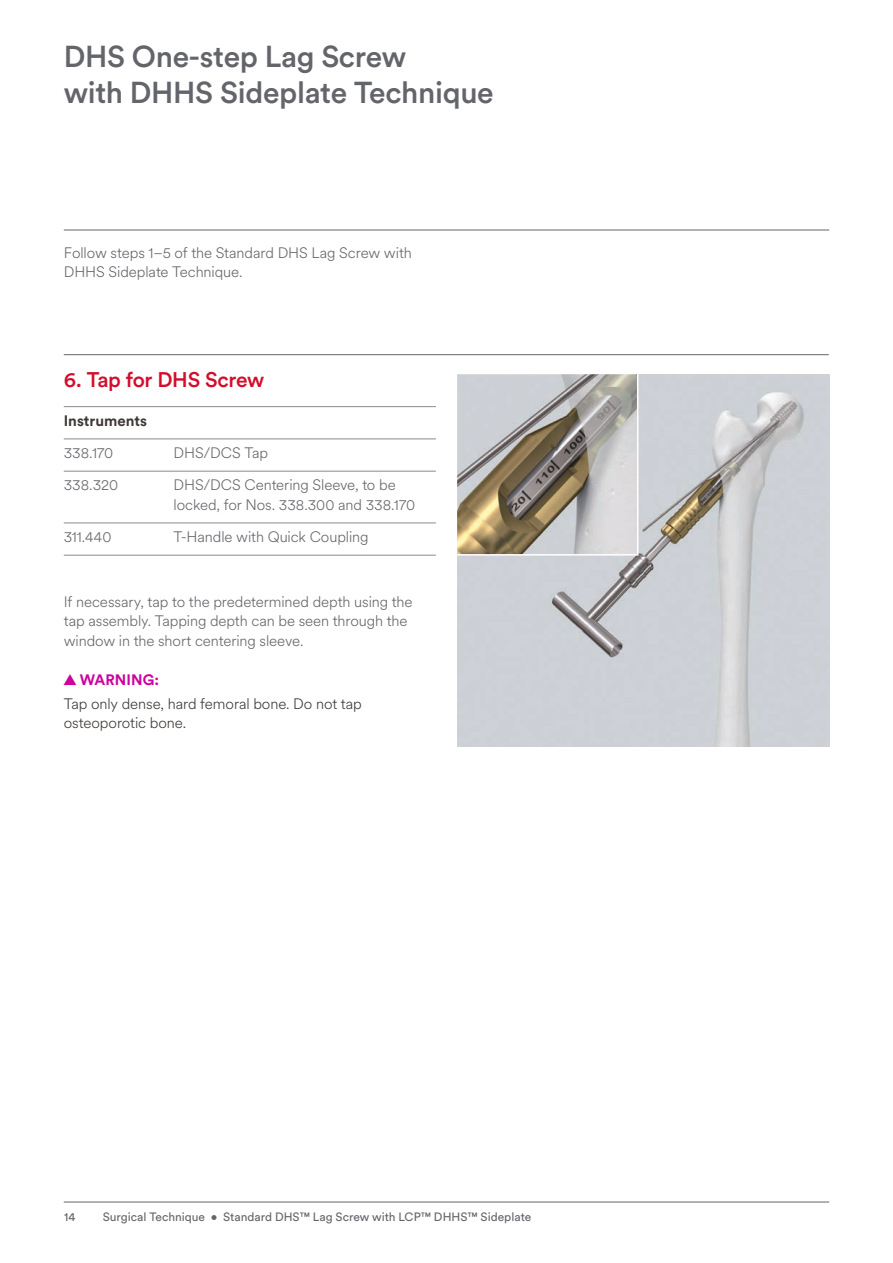
<style>
.page{position:relative;width:893px;height:1263px;background:#fff}
.page>*{position:absolute;margin:0;border:0;box-sizing:border-box;transform-origin:0 0}
._01_Headline_Inhalts{font:500 30px/36px "J&J Circular";letter-spacing:-.01em;color:#63656a}
._05_Subhead_Line_abo{font:500 21px "J&J Circular";letter-spacing:-.015em;color:#d30d2b}
._07_Body_Copy{font:300 15px/19.5px "J&J Circular";letter-spacing:-.005em;color:#63656a}
._09_Instrument_Rule{font:300 15px/19.5px "J&J Circular";letter-spacing:-.005em;color:#63656a}
._11_Text_Call_Out{font:300 15px/19.5px "J&J Circular";letter-spacing:-.005em;color:#3e3835}
._09_Instrument_Title{font:700 15px "J&J Circular";color:#3e3835}
.t1{font:700 15px "J&J Circular";letter-spacing:.005em;color:#ce009e}
.t2{font:12px "J&J Circular";color:#63656a}
</style>
<div class="page">
<img style="left:457px;top:374px;width:372px;height:372px">
<img style="left:459px;top:376px;width:176px;height:177px">
<div style="left:456px;top:373px;width:182px;height:183px;border:2px solid #fff"></div>
<hr style="left:64px;top:354px;width:765px;height:1px;background:#63656a">
<hr style="left:64px;top:406px;width:372px;height:1px;background:#8a8a8e">
<hr style="left:64px;top:439px;width:372px;height:1px;background:#8a8a8e">
<hr style="left:64px;top:471px;width:372px;height:1px;background:#8a8a8e">
<hr style="left:64px;top:523px;width:372px;height:1px;background:#8a8a8e">
<hr style="left:64px;top:555px;width:372px;height:1px;background:#8a8a8e">
<hr style="left:64px;top:230px;width:765px;height:1px;background:#63656a">
<hr style="left:64px;top:1202px;width:765px;height:1px;background:#63656a">
<p class="_01_Headline_Inhalts" style="left:64px;top:37px;width:431px">DHS One-step Lag Screw<br>with DHHS Sideplate Technique</p>
<p class="_07_Body_Copy" style="left:64px;top:242px;width:350px">Follow steps 1–5 of the Standard DHS Lag Screw with<br>DHHS Sideplate Technique.</p>
<p class="_05_Subhead_Line_abo" style="left:64px;top:365px;width:202px">6. Tap for DHS Screw</p>
<p class="_09_Instrument_Title" style="left:64px;top:410px;width:85px">Instruments</p>
<p class="_09_Instrument_Rule" style="left:64px;top:443px;width:51px">338.170</p>
<p class="_09_Instrument_Rule" style="left:173px;top:443px;width:96px">DHS/DCS Tap</p>
<p class="_09_Instrument_Rule" style="left:64px;top:475px;width:56px">338.320</p>
<p class="_09_Instrument_Rule" style="left:173px;top:475px;width:243px">DHS/DCS Centering Sleeve, to be locked, for Nos. 338.300 and 338.170</p>
<p class="_09_Instrument_Rule" style="left:64px;top:527px;width:49px">311.440</p>
<p class="_09_Instrument_Rule" style="left:173px;top:527px;width:197px">T-Handle with Quick Coupling</p>
<p class="_07_Body_Copy" style="left:64px;top:591px;width:350px">If necessary, tap to the predetermined depth using the tap assembly. Tapping depth can be seen through the window in the short centering sleeve.</p>
<p class="t1" style="left:64px;top:669px;width:97px">▲ WARNING:</p>
<p class="_11_Text_Call_Out" style="left:64px;top:693px;width:300px">Tap only dense, hard femoral bone. Do not tap osteoporotic bone.</p>
<p class="t2" style="left:64px;top:1208px;width:13px">14</p>
<p class="t2" style="left:103px;top:1208px;width:430px">Surgical Technique • Standard DHS™ Lag Screw with LCP™ DHHS™ Sideplate</p>
</div>
